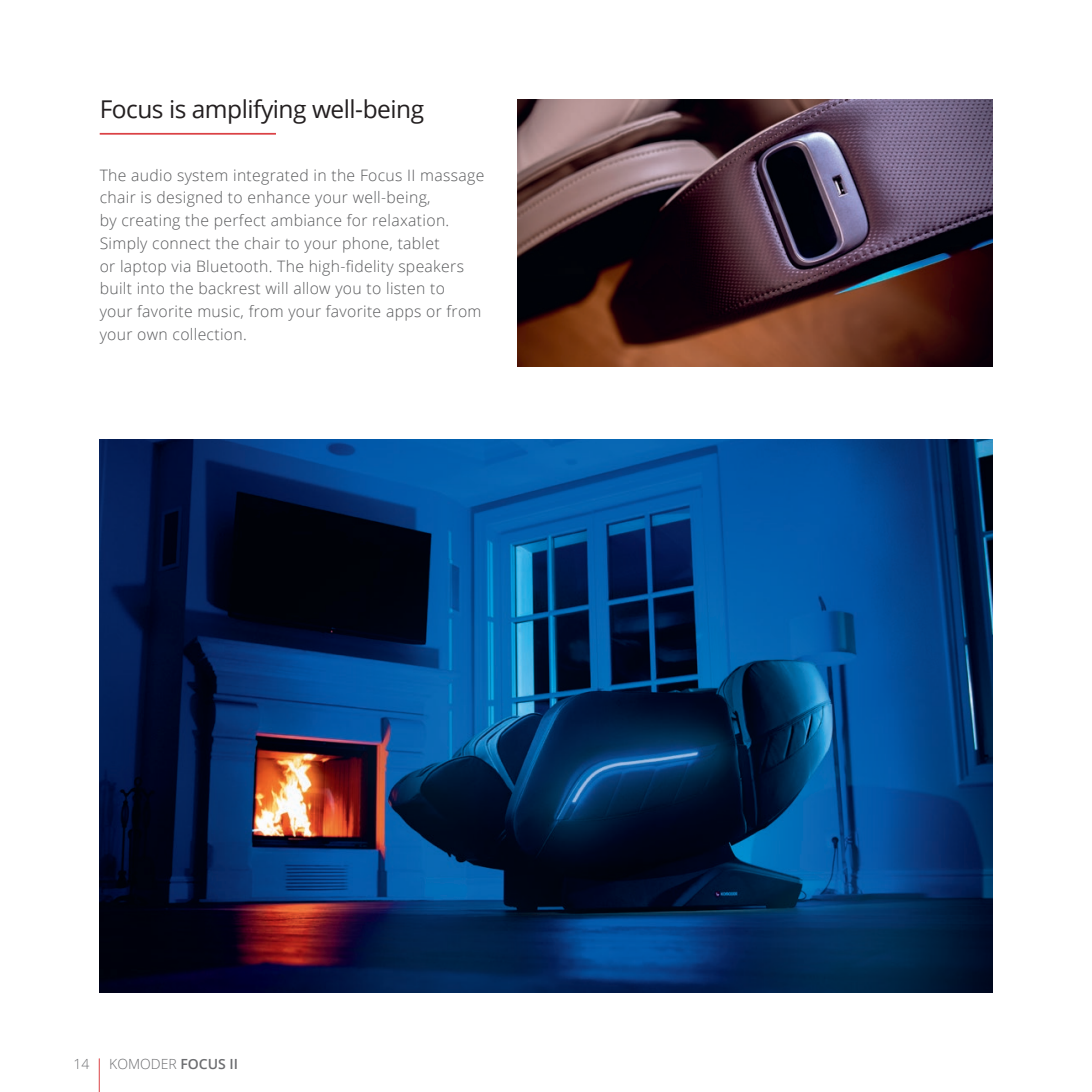
<style>
.page{position:relative;width:1092px;height:1092px;background:#fff}
.page>*{position:absolute;margin:0;border:0;box-sizing:border-box;transform-origin:0 0}
.t1{font:24.5px "Open Sans";letter-spacing:-.02em;color:#231f20}
.t2{font:300 15.75px/22.8px "Open Sans";letter-spacing:.02em;color:#57585a}
.t3{font:300 14px "Open Sans";color:#6c6d70}
.s1{font-weight:600}
</style>
<div class="page">
<hr style="left:100px;top:133px;width:176px;height:2px;background:#db4145">
<img style="left:100px;top:440px;width:892px;height:552px">
<img style="left:517px;top:99px;width:475px;height:267px">
<hr style="left:99px;top:1058px;width:1px;height:33px;background:#db4145">
<h1 class="t1" style="left:100px;top:92px;width:326px">Focus is amplifying well-being</h1>
<p class="t2" style="left:100px;top:163px;width:386px">The audio system integrated in the Focus II massage chair is designed to enhance your well-being,<br>by creating the perfect ambiance for relaxation.<br>Simply connect the chair to your phone, tablet<br>or laptop via Bluetooth. The high-fidelity speakers built into the backrest will allow you to listen to<br>your favorite music, from your favorite apps or from your own collection.</p>
<p class="t3" style="left:73px;top:1054px;width:17px">14</p>
<p class="t3" style="left:109px;top:1054px;width:130px">KOMODER <span class="s1">FOCUS II</span></p>
</div>
